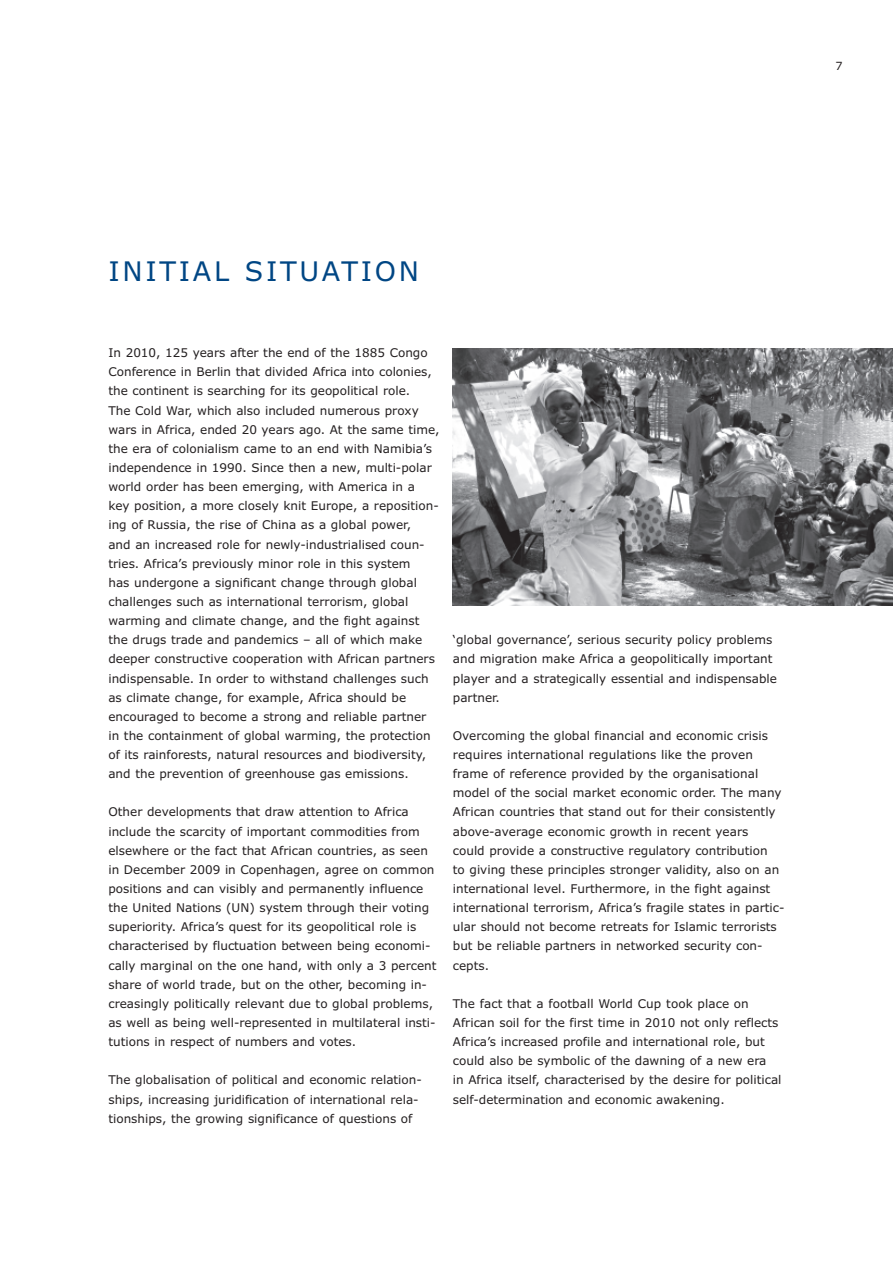
<style>
.page{position:relative;width:893px;height:1263px;background:#fff}
.page>*{position:absolute;margin:0;border:0;box-sizing:border-box;transform-origin:0 0}
.t1{font:27px "Verdana";letter-spacing:.1em;color:#004684}
.t2{font:12px/19.2px "Verdana";color:#231f20}
.t3{font:11.25px "Verdana";color:#231f20}
</style>
<div class="page">
<img style="left:453px;top:349px;width:440px;height:257px">
<p class="t3" style="left:836px;top:60px;width:9px">7</p>
<h1 class="t1" style="left:108px;top:256px;width:312px">INITIAL SITUATION</h1>
<p class="t2" style="left:108px;top:343px;width:333px">In 2010, 125 years after the end of the 1885 Congo Conference in Berlin that divided Africa into colonies, the continent is searching for its geopolitical role.<br>The Cold War, which also included numerous proxy wars in Africa, ended 20 years ago. At the same time, the era of colonialism came to an end with Namibia’s independence in 1990. Since then a new, multi-polar world order has been emerging, with America in a<br>key position, a more closely knit Europe, a reposition&shy;ing of Russia, the rise of China as a global power,<br>and an increased role for newly-industrialised coun&shy;tries. Africa’s previously minor role in this system<br>has undergone a significant change through global challenges such as international terrorism, global warming and climate change, and the fight against the drugs trade and pandemics – all of which make deeper constructive cooperation with African partners indispensable. In order to withstand challenges such as climate change, for example, Africa should be encouraged to become a strong and reliable partner in the containment of global warming, the protection of its rainforests, natural resources and biodiversity, and the prevention of greenhouse gas emissions.</p>
<p class="t2" style="left:108px;top:803px;width:330px">Other developments that draw attention to Africa include the scarcity of important commodities from elsewhere or the fact that African countries, as seen in December 2009 in Copenhagen, agree on common positions and can visibly and permanently influence the United Nations (UN) system through their voting superiority. Africa’s quest for its geopolitical role is characterised by fluctuation between being economi&shy;cally marginal on the one hand, with only a 3 percent share of world trade, but on the other, becoming in&shy;creasingly politically relevant due to global problems, as well as being well-represented in multilateral insti&shy;tutions in respect of numbers and votes.</p>
<p class="t2" style="left:108px;top:1071px;width:315px">The globalisation of political and economic relation&shy;ships, increasing juridification of international rela&shy;tionships, the growing significance of questions of</p>
<p class="t2" style="left:453px;top:630px;width:326px">‘global governance’, serious security policy problems and migration make Africa a geopolitically important player and a strategically essential and indispensable partner.</p>
<p class="t2" style="left:453px;top:726px;width:333px">Overcoming the global financial and economic crisis requires international regulations like the proven frame of reference provided by the organisational model of the social market economic order. The many African countries that stand out for their consistently above-average economic growth in recent years<br>could provide a constructive regulatory contribution<br>to giving these principles stronger validity, also on an international level. Furthermore, in the fight against international terrorism, Africa’s fragile states in partic&shy;ular should not become retreats for Islamic terrorists but be reliable partners in networked security con&shy;cepts.</p>
<p class="t2" style="left:453px;top:994px;width:330px">The fact that a football World Cup took place on African soil for the first time in 2010 not only reflects Africa’s increased profile and international role, but could also be symbolic of the dawning of a new era<br>in Africa itself, characterised by the desire for political self-determination and economic awakening.</p>
</div>
